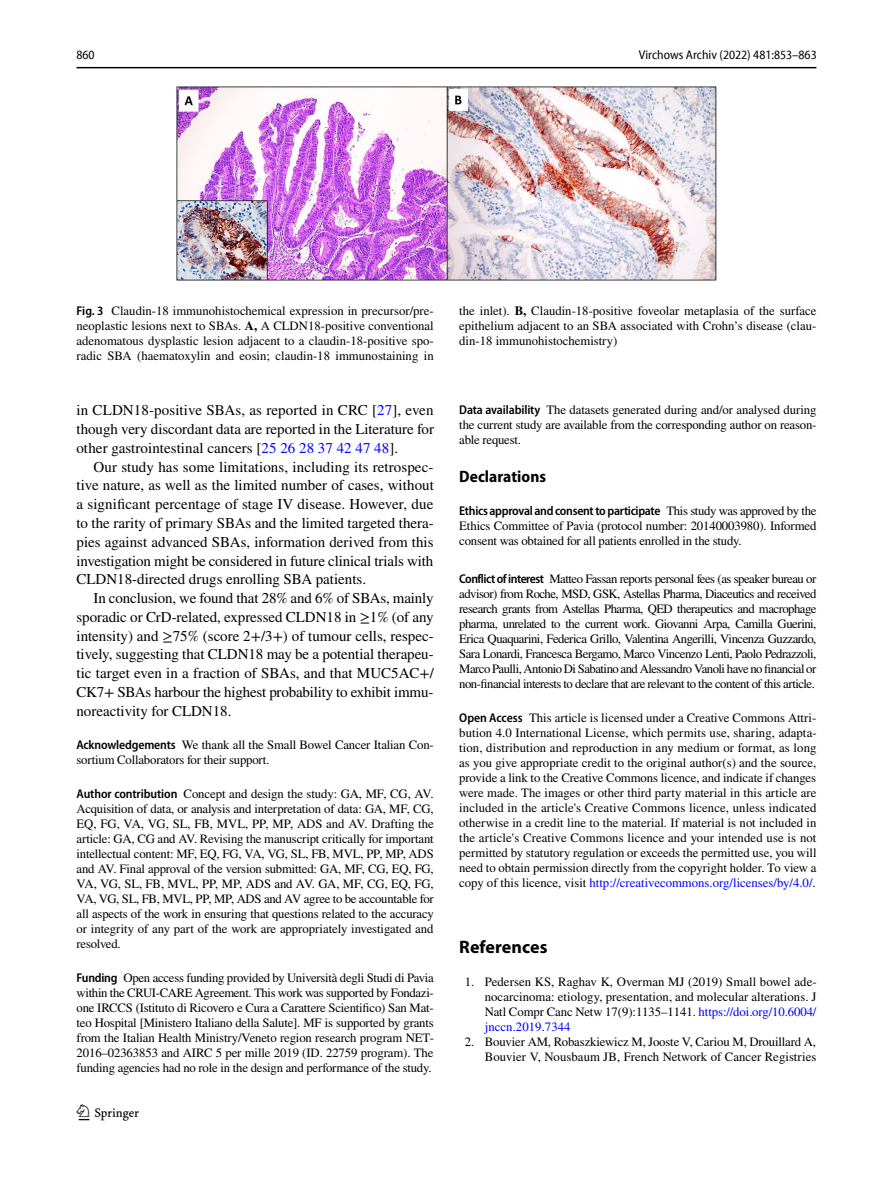
<style>
.page{position:relative;width:893px;height:1187px;background:#fff}
.page>*{position:absolute;margin:0;border:0;box-sizing:border-box;transform-origin:0 0}
.t1{font:22.5px "Springnew Regular 2";color:#000}
.t2{font:700 18px "Myriad Pro";letter-spacing:.005em;color:#000}
.t3{font:700 semi-condensed 16.5px "Myriad Pro";letter-spacing:.005em;color:#000}
.t4{font:15px/18.8px "STIX";color:#000;text-align:justify}
.t5{font:12.75px/15px "STIX";letter-spacing:-.01em;color:#000;text-align:justify}
.t6{font:600 semi-condensed 12.75px "Myriad Pro";letter-spacing:-.025em;color:#000}
.t7{font:semi-condensed 12.75px "Myriad Pro Unic";color:#000}
.s1{font-family:"Myriad Pro";font-weight:600;font-stretch:semi-condensed}
.s2{font-weight:700}
.s3{color:#00f}
.s4{font-family:"STIX";font-weight:400;font-stretch:normal}
</style>
<div class="page">
<hr style="left:77px;top:67px;width:739px;height:1px;background:#000">
<img style="left:176px;top:87px;width:540px;height:193px">
<p class="t7" style="left:76px;top:50px;width:20px">860</p>
<p class="t7" style="left:639px;top:50px;width:179px">Virchows Archiv (2022) 481:853–863</p>
<p class="t5" style="left:77px;top:304px;width:359px"><span class="s1">Fig. 3</span> Claudin-18 immunohistochemical expression in precursor/pre&shy;neoplastic lesions next to SBAs. <span class="s2">A,</span> A CLDN18-positive conventional adenomatous dysplastic lesion adjacent to a claudin-18-positive spo&shy;radic SBA (haematoxylin and eosin; claudin-18 immunostaining in</p>
<p class="t5" style="left:459px;top:304px;width:359px">the inlet). <span class="s2">B,</span> Claudin-18-positive foveolar metaplasia of the surface epithelium adjacent to an SBA associated with Crohn’s disease (clau&shy;din-18 immunohistochemistry)</p>
<p class="t4" style="left:77px;top:402px;width:359px">in CLDN18-positive SBAs, as reported in CRC [<span class="s3">27</span>], even though very discordant data are reported in the Literature for other gastrointestinal cancers [<span class="s3">25 26 28 37 42 47 48</span>].</p>
<p class="t4" style="left:77px;top:458px;width:359px;text-indent:17px">Our study has some limitations, including its retrospec&shy;tive nature, as well as the limited number of cases, without a significant percentage of stage IV disease. However, due to the rarity of primary SBAs and the limited targeted thera&shy;pies against advanced SBAs, information derived from this investigation might be considered in future clinical trials with CLDN18-directed drugs enrolling SBA patients.</p>
<p class="t4" style="left:77px;top:589px;width:359px;text-indent:17px">In conclusion, we found that 28% and 6% of SBAs, mainly sporadic or CrD-related, expressed CLDN18 in ≥1% (of any intensity) and ≥75% (score 2+/3+) of tumour cells, respec&shy;tively, suggesting that CLDN18 may be a potential therapeu&shy;tic target even in a fraction of SBAs, and that MUC5AC+/ CK7+ SBAs harbour the highest probability to exhibit immu&shy;noreactivity for CLDN18.</p>
<p class="t5" style="left:77px;top:738px;width:359px"><span class="s1">Acknowledgements</span> We thank all the Small Bowel Cancer Italian Con&shy;sortium Collaborators for their support.</p>
<p class="t5" style="left:77px;top:787px;width:359px"><span class="s1">Author contribution</span> Concept and design the study: GA, MF, CG, AV.<br>Acquisition of data, or analysis and interpretation of data: GA, MF, CG, EQ, FG, VA, VG, SL, FB, MVL, PP, MP, ADS and AV. Drafting the article: GA, CG and AV. Revising the manuscript critically for important intellectual content: MF, EQ, FG, VA, VG, SL, FB, MVL, PP, MP, ADS and AV. Final approval of the version submitted: GA, MF, CG, EQ, FG, VA, VG, SL, FB, MVL, PP, MP, ADS and AV. GA, MF, CG, EQ, FG, VA, VG, SL, FB, MVL, PP, MP, ADS and AV agree to be accountable for all aspects of the work in ensuring that questions related to the accuracy or integrity of any part of the work are appropriately investigated and resolved.</p>
<p class="t5" style="left:77px;top:970px;width:359px"><span class="s1">Funding</span> Open access funding provided by Università degli Studi di Pavia within the CRUI-CARE Agreement. This work was supported by Fondazi&shy;one IRCCS (Istituto di Ricovero e Cura a Carattere Scientifico) San Mat&shy;teo Hospital [Ministero Italiano della Salute]. MF is supported by grants from the Italian Health Ministry/Veneto region research program NET-2016–02363853 and AIRC 5 per mille 2019 (ID. 22759 program). The funding agencies had no role in the design and performance of the study.</p>
<h1 class="t1" style="left:79px;top:1104px;width:62px">1 3</h1>
<p class="t5" style="left:459px;top:403px;width:359px"><span class="s1">Data availability</span> The datasets generated during and/or analysed during the current study are available from the corresponding author on reason&shy;able request.</p>
<p class="t3" style="left:459px;top:467px;width:88px">Declarations</p>
<p class="t6" style="left:459px;top:504px;width:359px">Ethics approval and consent to participate <span class="s4">This study was approved by the</span></p>
<p class="t5" style="left:459px;top:519px;width:359px">Ethics Committee of Pavia (protocol number: 20140003980). Informed consent was obtained for all patients enrolled in the study.</p>
<p class="t5" style="left:459px;top:572px;width:359px"><span class="s1">Conflict of interest</span> Matteo Fassan reports personal fees (as speaker bureau or advisor) from Roche, MSD, GSK, Astellas Pharma, Diaceutics and received research grants from Astellas Pharma, QED therapeutics and macrophage pharma, unrelated to the current work. Giovanni Arpa, Camilla Guerini, Erica Quaquarini, Federica Grillo, Valentina Angerilli, Vincenza Guzzardo, Sara Lonardi, Francesca Bergamo, Marco Vincenzo Lenti, Paolo Pedrazzoli, Marco Paulli, Antonio Di Sabatino and Alessandro Vanoli have no financial or non-financial interests to declare that are relevant to the content of this article.</p>
<p class="t5" style="left:459px;top:710px;width:359px"><span class="s1">Open Access</span> This article is licensed under a Creative Commons Attri&shy;bution 4.0 International License, which permits use, sharing, adapta&shy;tion, distribution and reproduction in any medium or format, as long as you give appropriate credit to the original author(s) and the source, provide a link to the Creative Commons licence, and indicate if changes were made. The images or other third party material in this article are included in the article's Creative Commons licence, unless indicated otherwise in a credit line to the material. If material is not included in the article's Creative Commons licence and your intended use is not permitted by statutory regulation or exceeds the permitted use, you will need to obtain permission directly from the copyright holder. To view a copy of this licence, visit <span class="s3">http://creativecommons.org/licenses/by/4.0/</span>.</p>
<h2 class="t2" style="left:459px;top:934px;width:90px">References</h2>
<p class="t5" style="left:485px;top:975px;width:333px;text-indent:-20px">1. Pedersen KS, Raghav K, Overman MJ (2019) Small bowel ade&shy;nocarcinoma: etiology, presentation, and molecular alterations. J Natl Compr Canc Netw 17(9):1135–1141. <span class="s3">https://doi.org/10.6004/ jnccn.2019.7344</span></p>
<p class="t5" style="left:465px;top:1035px;width:353px;text-align:right">2. Bouvier AM, Robaszkiewicz M, Jooste V, Cariou M, Drouillard A,<br>Bouvier V, Nousbaum JB, French Network of Cancer Registries</p>
</div>
